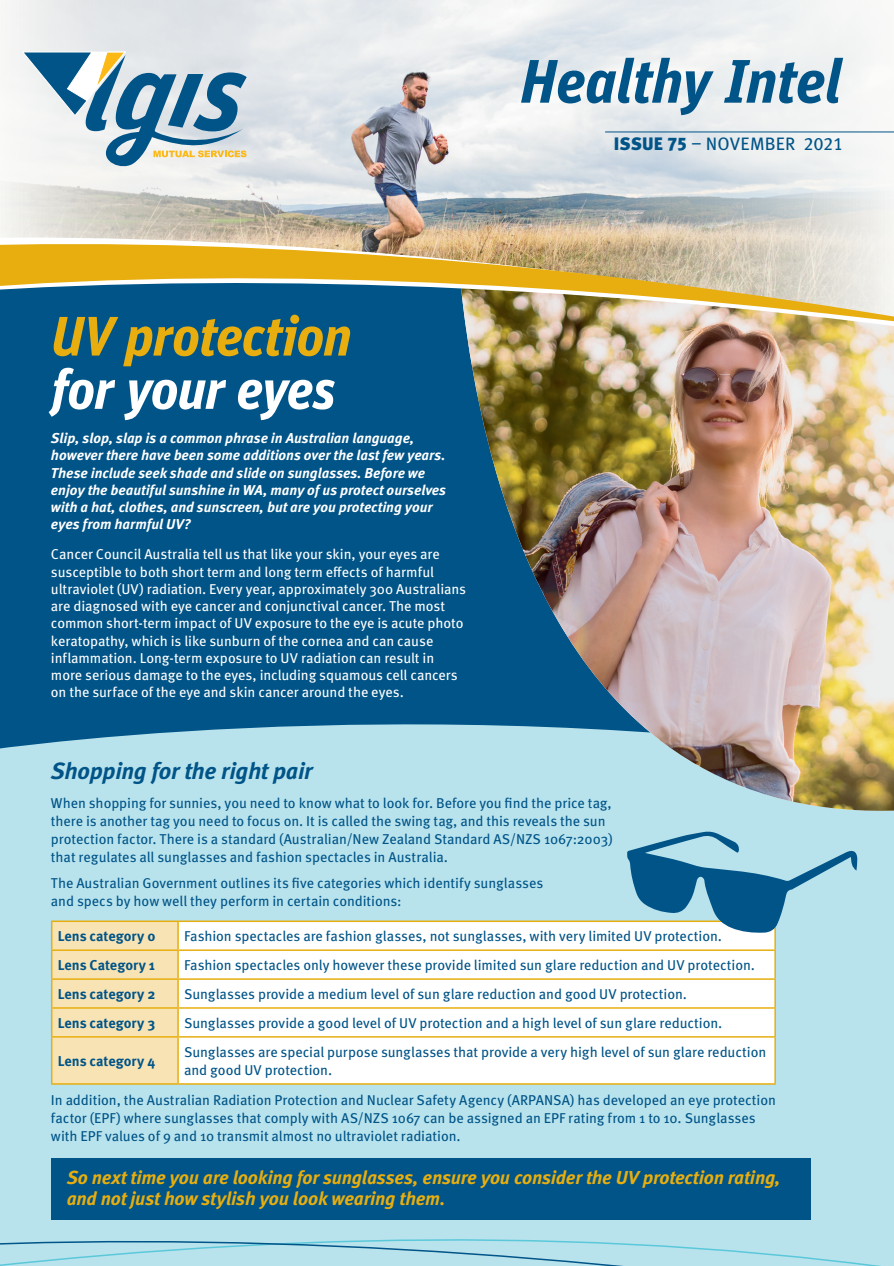
<style>
.page{position:relative;width:894px;height:1266px;background:#fff}
.page>*{position:absolute;margin:0;border:0;box-sizing:border-box;transform-origin:0 0}
.Page_Heading{font:italic 700 61.35px "Unit Pro";letter-spacing:-.015em;color:#005487}
.Subhead{font:italic 700 55.5px/53.2px "Unit Pro";letter-spacing:-.02em;color:#e8ae0f}
.Reverse{font:italic 700 23.25px "Meta Pro";letter-spacing:-.02em;color:#005487}
.Reverse-2{font:italic 700 18.75px/21px "Meta Pro";letter-spacing:-.015em;color:#e8ae0f}
.t1{font:18px "Meta Pro";letter-spacing:.005em;color:#005487}
.Reverse-3{font:14.25px/18px "Meta Pro";letter-spacing:-.005em;color:#005487}
.Reverse-4{font:14.25px/17.2px "Meta Pro";letter-spacing:-.005em;color:#fff}
.Reverse-5{font:italic 700 14.25px/17.2px "Meta Pro";letter-spacing:-.005em;color:#fff}
.Reverse-6{font:700 14.25px "Meta Pro";color:#005487}
.s1{font-weight:900}
.s2{color:#fff}
</style>
<div class="page">
<img style="left:0;top:0;width:893px;height:1219px">
<svg style="left:0;top:1219px;width:894px;height:47px;background:#addce8"></svg>
<p class="Page_Heading" style="left:520px;top:36px;width:323px">Healthy Intel</p>
<p class="t1" style="left:614px;top:130px;width:231px"><span class="s1">ISSUE 75</span> – NOVEMBER 2021</p>
<p class="Subhead" style="left:51px;top:306px;width:302px">UV protection <span class="s2">for your eyes</span></p>
<p class="Reverse-5" style="left:51px;top:428px;width:396px">Slip, slop, slap is a common phrase in Australian language, however there have been some additions over the last few years.<br>These include seek shade and slide on sunglasses. Before we enjoy the beautiful sunshine in WA, many of us protect ourselves with a hat, clothes, and sunscreen, but are you protecting your eyes from harmful UV?</p>
<p class="Reverse-4" style="left:51px;top:545px;width:417px">Cancer Council Australia tell us that like your skin, your eyes are susceptible to both short term and long term effects of harmful ultraviolet (UV) radiation. Every year, approximately 300 Australians are diagnosed with eye cancer and conjunctival cancer. The most common short-term impact of UV exposure to the eye is acute photo keratopathy, which is like sunburn of the cornea and can cause inflammation. Long-term exposure to UV radiation can result in more serious damage to the eyes, including squamous cell cancers on the surface of the eye and skin cancer around the eyes.</p>
<p class="Reverse" style="left:51px;top:752px;width:263px">Shopping for the right pair</p>
<p class="Reverse-3" style="left:51px;top:792px;width:563px">When shopping for sunnies, you need to know what to look for. Before you find the price tag, there is another tag you need to focus on. It is called the swing tag, and this reveals the sun protection factor. There is a standard (Australian/New Zealand Standard AS/NZS 1067:2003) that regulates all sunglasses and fashion spectacles in Australia.</p>
<p class="Reverse-3" style="left:51px;top:873px;width:494px">The Australian Government outlines its five categories which identify sunglasses and specs by how well they perform in certain conditions:</p>
<p class="Reverse-6" style="left:58px;top:925px;width:99px">Lens category 0</p>
<p class="Reverse-3" style="left:184px;top:926px;width:539px">Fashion spectacles are fashion glasses, not sunglasses, with very limited UV protection.</p>
<p class="Reverse-6" style="left:58px;top:954px;width:99px">Lens Category 1</p>
<p class="Reverse-3" style="left:184px;top:955px;width:572px">Fashion spectacles only however these provide limited sun glare reduction and UV protection.</p>
<p class="Reverse-6" style="left:58px;top:982px;width:99px">Lens category 2</p>
<p class="Reverse-3" style="left:184px;top:984px;width:504px">Sunglasses provide a medium level of sun glare reduction and good UV protection.</p>
<p class="Reverse-6" style="left:58px;top:1011px;width:99px">Lens category 3</p>
<p class="Reverse-3" style="left:184px;top:1013px;width:540px">Sunglasses provide a good level of UV protection and a high level of sun glare reduction.</p>
<p class="Reverse-6" style="left:58px;top:1049px;width:99px">Lens category 4</p>
<p class="Reverse-3" style="left:184px;top:1042px;width:583px">Sunglasses are special purpose sunglasses that provide a very high level of sun glare reduction and good UV protection.</p>
<p class="Reverse-3" style="left:51px;top:1090px;width:726px">In addition, the Australian Radiation Protection and Nuclear Safety Agency (ARPANSA) has developed an eye protection factor (EPF) where sunglasses that comply with AS/NZS 1067 can be assigned an EPF rating from 1 to 10. Sunglasses with EPF values of 9 and 10 transmit almost no ultraviolet radiation.</p>
<p class="Reverse-2" style="left:67px;top:1165px;width:715px">So next time you are looking for sunglasses, ensure you consider the UV protection rating, and not just how stylish you look wearing them.</p>
</div>
